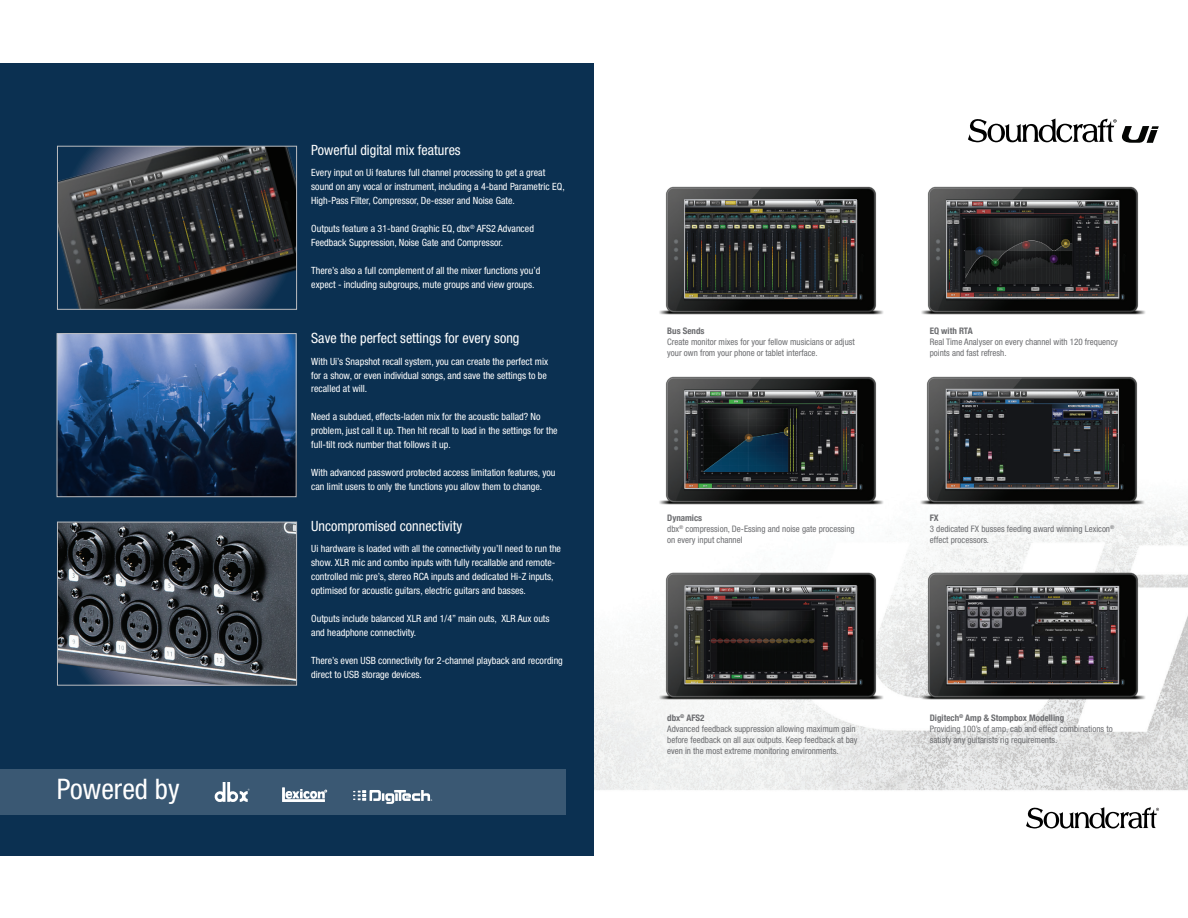
<style>
.page{position:relative;width:1188px;height:918px;background:#fff}
.page>*{position:absolute;margin:0;border:0;box-sizing:border-box;transform-origin:0 0}
.t1{font:condensed 28.35px "Helvetica Neue";color:#fff}
.t2{font:condensed 14.1px "Helvetica Neue";color:#fff}
.t3{font:condensed 10.05px/14px "Helvetica Neue";color:#fff}
.t4{font:condensed 9px/10.9px "Helvetica Neue";color:#6c6d70}
.s1{font-weight:700}
</style>
<div class="page">
<img style="left:594px;top:501px;width:594px;height:290px">
<div style="left:0;top:63px;width:594px;height:792px;background:#0b3051"></div>
<svg style="left:1026px;top:807px;width:133px;height:22px"></svg>
<svg style="left:968px;top:119px;width:191px;height:24px"></svg>
<img style="left:59px;top:335px;width:236px;height:160px">
<div style="left:57px;top:333px;width:240px;height:164px;border:1px solid #bcbdc0"></div>
<div style="left:0;top:769px;width:566px;height:46px;background:#3a5873"></div>
<img style="left:59px;top:148px;width:236px;height:160px">
<div style="left:57px;top:146px;width:240px;height:164px;border:1px solid #bcbdc0"></div>
<svg style="left:282px;top:788px;width:45px;height:14px"></svg>
<svg style="left:353px;top:790px;width:79px;height:14px"></svg>
<svg style="left:214px;top:782px;width:36px;height:20px"></svg>
<img style="left:659px;top:186px;width:224px;height:129px">
<img style="left:686px;top:201px;width:169px;height:95px">
<div style="left:684px;top:199px;width:173px;height:99px;border:1px solid #bcbdc0"></div>
<img style="left:655px;top:376px;width:238px;height:141px">
<img style="left:687px;top:392px;width:168px;height:95px">
<div style="left:685px;top:390px;width:172px;height:99px;border:1px solid #bcbdc0"></div>
<img style="left:655px;top:557px;width:238px;height:156px">
<img style="left:687px;top:588px;width:167px;height:94px">
<div style="left:685px;top:586px;width:171px;height:98px;border:1px solid #bcbdc0"></div>
<img style="left:921px;top:186px;width:224px;height:129px">
<img style="left:948px;top:202px;width:169px;height:94px">
<div style="left:946px;top:200px;width:173px;height:98px;border:1px solid #bcbdc0"></div>
<img style="left:917px;top:376px;width:238px;height:141px">
<img style="left:948px;top:391px;width:169px;height:96px">
<div style="left:946px;top:389px;width:173px;height:100px;border:1px solid #bcbdc0"></div>
<img style="left:917px;top:557px;width:238px;height:156px">
<img style="left:949px;top:588px;width:168px;height:94px">
<div style="left:947px;top:586px;width:172px;height:98px;border:1px solid #bcbdc0"></div>
<img style="left:59px;top:524px;width:236px;height:160px">
<div style="left:57px;top:522px;width:240px;height:164px;border:1px solid #bcbdc0"></div>
<p class="t1" style="left:57px;top:773px;width:124px">Powered by</p>
<p class="t2" style="left:311px;top:142px;width:151px">Powerful digital mix features</p>
<p class="t3" style="left:311px;top:166px;width:255px">Every input on Ui features full channel processing to get a great sound on any vocal or instrument, including a 4-band Parametric EQ,<br>High-Pass Filter, Compressor, De-esser and Noise Gate.</p>
<p class="t3" style="left:311px;top:222px;width:224px">Outputs feature a 31-band Graphic EQ, dbx<sup>®</sup> AFS2 Advanced<br>Feedback Suppression, Noise Gate and Compressor.</p>
<p class="t3" style="left:311px;top:264px;width:231px">There’s also a full complement of all the mixer functions you’d expect - including subgroups, mute groups and view groups.</p>
<p class="t2" style="left:311px;top:330px;width:210px">Save the perfect settings for every song</p>
<p class="t3" style="left:311px;top:354px;width:238px;text-align:justify">With Ui’s Snapshot recall system, you can create the perfect mix for a show, or even individual songs, and save the settings to be recalled at will.</p>
<p class="t3" style="left:311px;top:410px;width:248px">Need a subdued, effects-laden mix for the acoustic ballad? No problem, just call it up. Then hit recall to load in the settings for the full-tilt rock number that follows it up.</p>
<p class="t3" style="left:311px;top:466px;width:246px">With advanced password protected access limitation features, you can limit users to only the functions you allow them to change.</p>
<p class="t2" style="left:311px;top:517px;width:153px">Uncompromised connectivity</p>
<p class="t3" style="left:311px;top:541px;width:251px">Ui hardware is loaded with all the connectivity you’ll need to run the show. XLR mic and combo inputs with fully recallable and remote&shy;controlled mic pre’s, stereo RCA inputs and dedicated Hi-Z inputs, optimised for acoustic guitars, electric guitars and basses.</p>
<p class="t3" style="left:311px;top:611px;width:240px">Outputs include balanced XLR and 1/4” main outs, XLR Aux outs and headphone connectivity.</p>
<p class="t3" style="left:311px;top:653px;width:253px">There’s even USB connectivity for 2-channel playback and recording direct to USB storage devices.</p>
<p class="t4" style="left:667px;top:325px;width:189px"><span class="s1">Bus Sends<br></span>Create monitor mixes for your fellow musicians or adjust your own from your phone or tablet interface.</p>
<p class="t4" style="left:930px;top:325px;width:189px"><span class="s1">EQ with RTA<br></span>Real Time Analyser on every channel with 120 frequency points and fast refresh.</p>
<p class="t4" style="left:667px;top:513px;width:189px"><span class="s1">Dynamics<br></span>dbx<sup>®</sup> compression, De-Essing and noise gate processing on every input channel</p>
<p class="t4" style="left:930px;top:513px;width:186px"><span class="s1">FX<br></span>3 dedicated FX busses feeding award winning Lexicon<sup>® </sup>effect processors.</p>
<p class="t4" style="left:667px;top:712px;width:192px"><span class="s1">dbx</span><sup>®</sup> <span class="s1">AFS2<br></span>Advanced feedback suppression allowing maximum gain before feedback on all aux outputs. Keep feedback at bay even in the most extreme monitoring environments.</p>
<p class="t4" style="left:930px;top:712px;width:184px"><span class="s1">Digitech</span><sup>®</sup> <span class="s1">Amp &amp; Stompbox Modelling<br></span>Providing 100’s of amp, cab and effect combinations to satisfy any guitarists rig requirements.</p>
</div>
